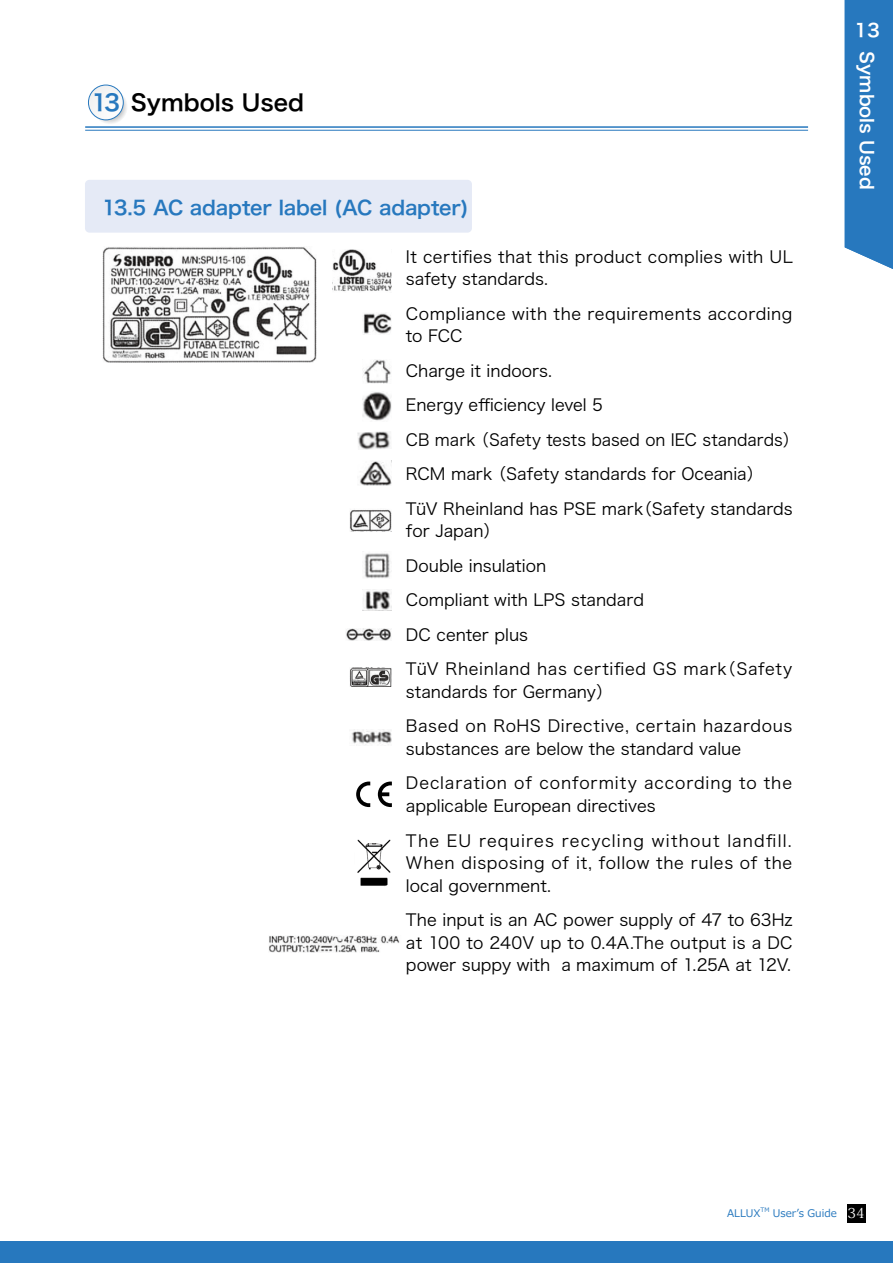
<style>
.page{position:relative;width:893px;height:1263px;background:#fff}
.page>*{position:absolute;margin:0;border:0;box-sizing:border-box;transform-origin:0 0}
.t1{font:22.5px "Hira Kaku Pro N W6";color:#000}
.t2{font:19.5px "Hira Kaku Pro N W6";letter-spacing:-.005em;color:#2778be}
.t3{font:18px "Hira Kaku Pro N W6";color:#fff}
.t4{font:16.5px/34.5px "Hira Kaku Pro N W3";letter-spacing:.005em;color:#000}
.t5{font:16.5px/34.5px "Hira Kaku Pro N W3";letter-spacing:.04em;color:#000}
.t6{font:16.5px/34.5px "Hira Kaku Pro N W3";letter-spacing:.055em;color:#000}
.t7{font:16.5px/34.5px "Hira Kaku Pro N W3";letter-spacing:.035em;color:#000}
.t8{font:16.5px/22.5px "Hira Kaku Pro N W3";letter-spacing:.03em;color:#000}
.t9{font:13.8px "Koz Min Pr 6 N";color:#fff}
.t10{font:10.5px "Meiryo";color:#2778be}
.t11{font:6.15px "Meiryo";color:#2778be}
.s1{color:#2778be}
</style>
<div class="page">
<div style="left:845px;top:0;width:48px;height:269px;background:#2778be"></div>
<div style="left:0;top:1242px;width:893px;height:21px;background:#2778be"></div>
<svg style="left:94px;top:90px;width:33px;height:34px"></svg>
<svg style="left:94px;top:91px;width:32px;height:32px"></svg>
<div style="left:95px;top:91px;width:31px;height:31px;background:#ededed;border-radius:50%"></div>
<div style="left:95px;top:92px;width:31px;height:30px;background:#ececec;border-radius:50%"></div>
<div style="left:95px;top:92px;width:30px;height:30px;background:#becfde;border-radius:50%"></div>
<svg style="left:96px;top:92px;width:29px;height:30px"></svg>
<div style="left:96px;top:92px;width:29px;height:29px;background:#dbdbdc;border-radius:50%"></div>
<div style="left:96px;top:93px;width:28px;height:28px;background:#d4d4d5;border-radius:50%"></div>
<svg style="left:97px;top:94px;width:26px;height:26px"></svg>
<svg style="left:88px;top:85px;width:35px;height:35px"></svg>
<svg style="left:88px;top:85px;width:30px;height:30px"></svg>
<div style="left:88px;top:85px;width:36px;height:35px;border:1px solid #2778be;border-radius:50%"></div>
<hr style="left:85px;top:126px;width:723px;height:2px;background:#2778be">
<hr style="left:85px;top:130px;width:723px;height:1px;background:#2778be">
<img style="left:102px;top:247px;width:215px;height:116px">
<svg style="left:378px;top:781px;width:14px;height:26px"></svg>
<svg style="left:356px;top:781px;width:14px;height:26px"></svg>
<img style="left:357px;top:839px;width:34px;height:47px">
<img style="left:332px;top:249px;width:60px;height:43px">
<img style="left:363px;top:313px;width:29px;height:21px">
<img style="left:363px;top:359px;width:28px;height:25px">
<img style="left:362px;top:392px;width:30px;height:29px">
<img style="left:357px;top:431px;width:34px;height:19px">
<img style="left:360px;top:460px;width:32px;height:26px">
<img style="left:349px;top:509px;width:43px;height:22px">
<img style="left:364px;top:553px;width:26px;height:25px">
<img style="left:363px;top:590px;width:29px;height:20px">
<img style="left:346px;top:629px;width:45px;height:12px">
<img style="left:349px;top:667px;width:43px;height:20px">
<img style="left:351px;top:729px;width:41px;height:16px">
<img style="left:269px;top:935px;width:131px;height:18px">
<div style="left:85px;top:180px;width:387px;height:53px;background:#e5eaf6;border-radius:4px"></div>
<div style="left:847px;top:1204px;width:18px;height:18px;background:#000"></div>
<h1 class="t1" style="left:92px;top:82px;width:214px"><span class="s1">13</span> Symbols Used</h1>
<p class="t2" style="left:102px;top:190px;width:368px">13.5 AC adapter label (AC adapter)</p>
<p class="t4" style="left:406px;top:244px;width:388px;line-height:22.5px">It certifies that this product complies with UL safety standards.</p>
<p class="t8" style="left:406px;top:301px;width:388px">Compliance with the requirements according to FCC</p>
<p class="t4" style="left:406px;top:352px;width:394px">Charge it indoors.<br>Energy efficiency level 5<br>CB mark （Safety tests based on IEC standards）RCM mark （Safety standards for Oceania）TüV Rheinland has PSE mark（Safety standards</p>
<p class="t4" style="left:406px;top:513px;width:388px">for Japan）<br>Double insulation<br>Compliant with LPS standard<br>DC center plus<br>TüV Rheinland has certified GS mark（Safety</p>
<p class="t7" style="left:406px;top:673px;width:388px">standards for Germany）<br>Based on RoHS Directive, certain hazardous</p>
<p class="t5" style="left:406px;top:730px;width:388px">substances are below the standard value<br>Declaration of conformity according to the</p>
<p class="t6" style="left:406px;top:787px;width:387px">applicable European directives<br>The EU requires recycling without landfill.</p>
<p class="t5" style="left:406px;top:850px;width:388px;line-height:22.5px">When disposing of it, follow the rules of the local government.</p>
<p class="t4" style="left:406px;top:907px;width:388px;line-height:22.5px;text-align:justify">The input is an AC power supply of 47 to 63Hz at 100 to 240V up to 0.4A.The output is a DC power suppy with a maximum of 1.25A at 12V.</p>
<p class="t3" style="left:854px;top:14px;width:27px">13</p>
<p class="t3" style="left:883px;top:51px;width:140px;rotate:90deg">Symbols Used</p>
<p class="t11" style="left:760px;top:1206px;width:10px">TM</p>
<p class="t10" style="left:773px;top:1206px;width:65px">User’s Guide</p>
<p class="t10" style="left:727px;top:1206px;width:35px">ALLUX</p>
<p class="t9" style="left:847px;top:1206px;width:18px">34</p>
</div>
